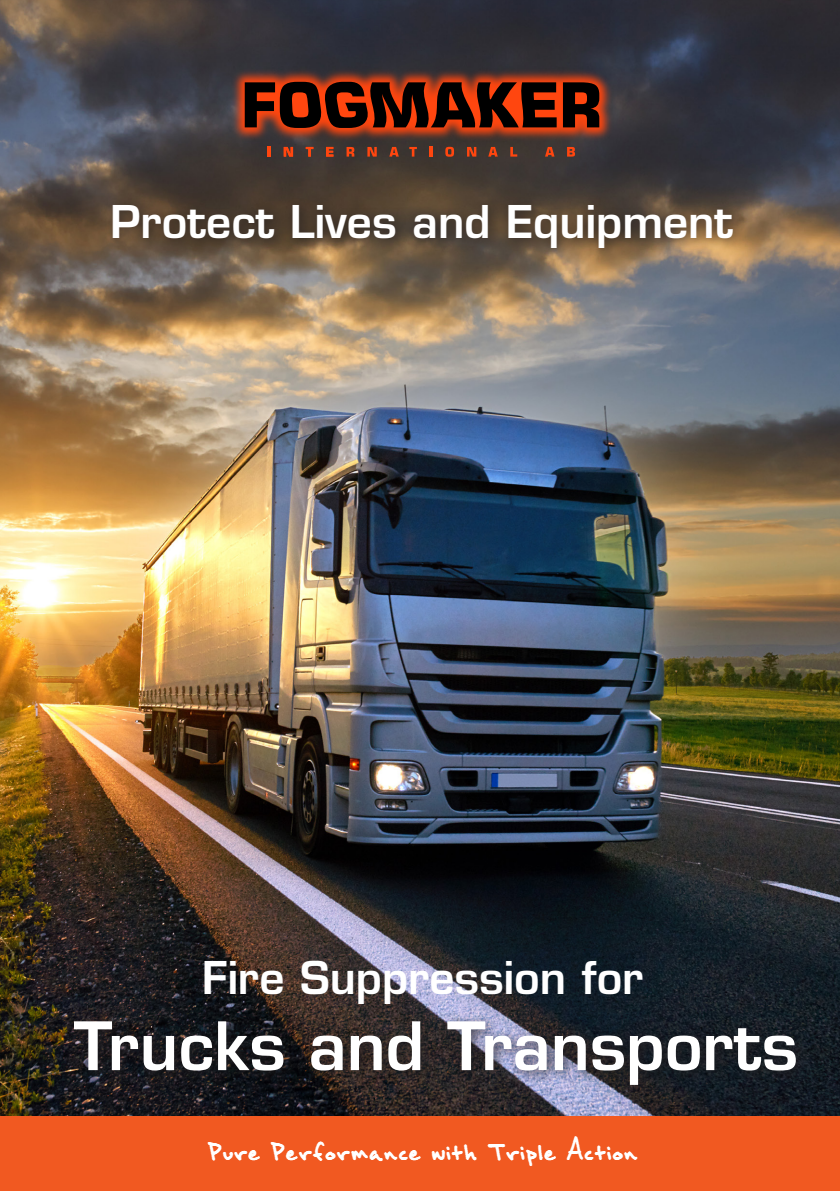
<style>
.page{position:relative;width:840px;height:1191px;background:#fff}
.page>*{position:absolute;margin:0;border:0;box-sizing:border-box;transform-origin:0 0}
.t1{font:600 65px "Eurostile LT Std";color:#fff}
.t2{font:600 44px "Eurostile LT Std";color:#fff}
.t3{font:38px "Brown Bag Lunch";color:#fff}
</style>
<div class="page">
<img style="left:0;top:0;width:839px;height:1116px">
<div style="left:0;top:1116px;width:839px;height:75px;background:#f15921"></div>
<svg style="left:267px;top:147px;width:3px;height:10px"></svg>
<svg style="left:283px;top:147px;width:10px;height:10px"></svg>
<svg style="left:305px;top:147px;width:8px;height:10px"></svg>
<svg style="left:326px;top:147px;width:7px;height:10px"></svg>
<svg style="left:346px;top:147px;width:8px;height:10px"></svg>
<svg style="left:367px;top:147px;width:9px;height:10px"></svg>
<svg style="left:389px;top:147px;width:9px;height:10px"></svg>
<svg style="left:409px;top:147px;width:7px;height:10px"></svg>
<svg style="left:429px;top:147px;width:3px;height:10px"></svg>
<svg style="left:445px;top:147px;width:9px;height:10px"></svg>
<svg style="left:467px;top:147px;width:9px;height:10px"></svg>
<svg style="left:488px;top:147px;width:9px;height:10px"></svg>
<svg style="left:510px;top:147px;width:7px;height:10px"></svg>
<svg style="left:544px;top:147px;width:10px;height:10px"></svg>
<svg style="left:566px;top:147px;width:8px;height:10px"></svg>
<img style="left:230px;top:64px;width:384px;height:83px">
<svg style="left:244px;top:82px;width:312px;height:46px;background:#5c1a06"></svg>
<svg style="left:562px;top:82px;width:37px;height:45px;background:#3a1003"></svg>
<div style="left:66px;top:1013px;width:742px;height:86px;background:#231f20;opacity:.75"></div>
<div style="left:105px;top:196px;width:641px;height:64px;background:#231f20;opacity:.75"></div>
<p class="t2" style="left:110px;top:194px;width:624px">Protect Lives and Equipment</p>
<p class="t2" style="left:202px;top:950px;width:442px">Fire Suppression for</p>
<p class="t1" style="left:74px;top:1005px;width:725px">Trucks and Transports</p>
<p class="t3" style="left:207px;top:1130px;width:432px">Pure Performance with Triple Action</p>
</div>
